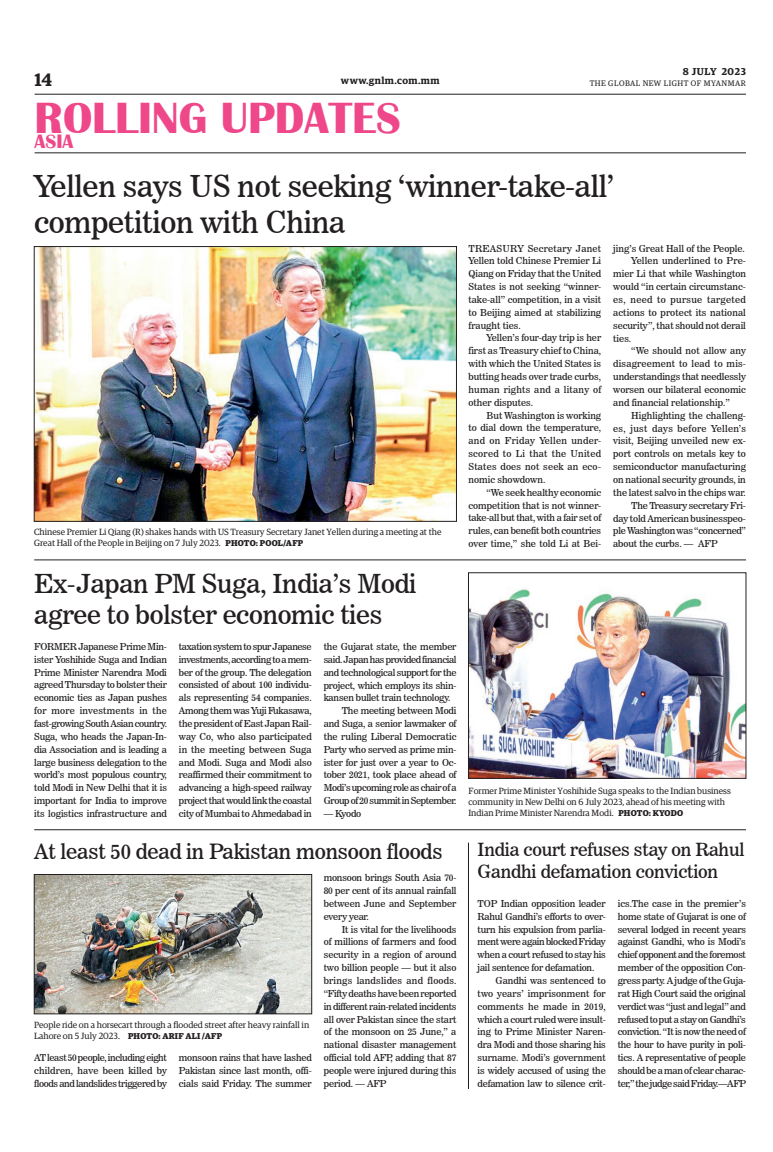
<style>
.page{position:relative;width:773px;height:1152px;background:#fff}
.page>*{position:absolute;margin:0;border:0;box-sizing:border-box;transform-origin:0 0}
.t1{font:700 45px "Britannic";color:#ef488a}
._2_Clm_Head{font:30px/36px "News 706 BT Roman C";letter-spacing:-.01em;color:#231f20}
._2_Clm_Head-2{font:26px/31.2px "News 706 BT Roman C";letter-spacing:-.01em;color:#231f20}
._2_Clm_Head-3{font:21px "News 706 BT Roman C";letter-spacing:-.01em;color:#231f20}
.t2{font:700 20px "Britannic";color:#ef488a}
._2_Clm_Head-4{font:18px/21.6px "News 706 BT Roman C";letter-spacing:-.01em;color:#231f20}
.t3{font:600 18px "Guardian Egyp";color:#231f20}
.t4{font:600 10px "Guardian Egyp";letter-spacing:.045em;color:#231f20}
._2nd_Body{font:9.5px/12.9px "News 706 BT Roman C";letter-spacing:-.01em;color:#231f20;text-align:justify}
.Normal_Para{font:9.5px/12.9px "News 706 BT Roman C";letter-spacing:-.02em;color:#231f20;text-align:justify}
.t5{font:9px/10.8px "Guardian Egyp";color:#231f20}
.t6{font:8px "Guardian Egyp";letter-spacing:.06em;color:#231f20}
.s1{font-weight:700;font-size:8.5px}
</style>
<div class="page">
<hr style="left:35px;top:94px;width:711px;height:1px;background:#231f20">
<hr style="left:35px;top:152px;width:711px;height:1px;background:#231f20">
<img style="left:36px;top:248px;width:418px;height:271px">
<div style="left:34px;top:246px;width:422px;height:275px;border:1px solid #231f20"></div>
<hr style="left:34px;top:560px;width:712px;height:1px;background:#231f20">
<img style="left:470px;top:589px;width:274px;height:187px">
<div style="left:468px;top:573px;width:278px;height:205px;border:1px solid #231f20"></div>
<hr style="left:34px;top:830px;width:712px;height:1px;background:#231f20">
<img style="left:36px;top:876px;width:274px;height:136px">
<div style="left:34px;top:874px;width:278px;height:140px;border:1px solid #231f20"></div>
<hr style="left:468px;top:843px;width:1px;height:246px;background:#231f20">
<p class="t4" style="left:683px;top:64px;width:64px">8 JULY 2023</p>
<h3 class="t3" style="left:35px;top:67px;width:19px">14</h3>
<p class="t4" style="left:341px;top:73px;width:100px">www.gnlm.com.mm</p>
<p class="t6" style="left:589px;top:78px;width:158px">THE GLOBAL NEW LIGHT OF MYANMAR</p>
<h1 class="t1" style="left:35px;top:92px;width:368px">ROLLING UPDATES</h1>
<h3 class="t2" style="left:35px;top:130px;width:40px">ASIA</h3>
<p class="_2_Clm_Head" style="left:34px;top:168px;width:581px">Yellen says US not seeking ‘winner-take-all’ competition with China</p>
<p class="Normal_Para" style="left:468px;top:242px;width:134px">TREASURY Secretary Janet Yellen told Chinese Premier Li Qiang on Friday that the United States is not seeking “winner&shy;take-all” competition, in a visit to Beijing aimed at stabilizing fraught ties.</p>
<p class="_2nd_Body" style="left:468px;top:332px;width:134px;text-indent:18px">Yellen’s four-day trip is her first as Treasury chief to China, with which the United States is butting heads over trade curbs, human rights and a litany of other disputes.</p>
<p class="_2nd_Body" style="left:468px;top:409px;width:134px;text-indent:18px">But Washington is working to dial down the temperature, and on Friday Yellen under&shy;scored to Li that the United States does not seek an eco&shy;nomic showdown.</p>
<p class="_2nd_Body" style="left:468px;top:486px;width:134px;text-indent:18px">“We seek healthy economic competition that is not winner&shy;take-all but that, with a fair set of rules, can benefit both countries over time,” she told Li at Bei-</p>
<p class="_2nd_Body" style="left:613px;top:242px;width:133px">jing’s Great Hall of the People.</p>
<p class="_2nd_Body" style="left:613px;top:255px;width:134px;text-indent:18px">Yellen underlined to Pre&shy;mier Li that while Washington would “in certain circumstanc&shy;es, need to pursue targeted actions to protect its national security”, that should not derail ties.</p>
<p class="_2nd_Body" style="left:613px;top:345px;width:134px;text-indent:18px">“We should not allow any disagreement to lead to mis&shy;understandings that needlessly worsen our bilateral economic and financial relationship.”</p>
<p class="_2nd_Body" style="left:613px;top:409px;width:134px;text-indent:18px">Highlighting the challeng&shy;es, just days before Yellen’s visit, Beijing unveiled new ex&shy;port controls on metals key to semiconductor manufacturing on national security grounds, in the latest salvo in the chips war.</p>
<p class="_2nd_Body" style="left:613px;top:499px;width:134px;text-indent:18px">The Treasury secretary Fri&shy;day told American businesspeo&shy;ple Washington was “concerned” about the curbs. — AFP</p>
<p class="t5" style="left:34px;top:526px;width:409px">Chinese Premier Li Qiang (R) shakes hands with US Treasury Secretary Janet Yellen during a meeting at the<br>Great Hall of the People in Beijing on 7 July 2023. <span class="s1">PHOTO: POOL/AFP</span></p>
<p class="_2_Clm_Head-2" style="left:34px;top:568px;width:384px">Ex-Japan PM Suga, India’s Modi agree to bolster economic ties</p>
<p class="Normal_Para" style="left:34px;top:640px;width:134px">FORMER Japanese Prime Min&shy;ister Yoshihide Suga and Indian Prime Minister Narendra Modi agreed Thursday to bolster their economic ties as Japan pushes for more investments in the fast-growing South Asian country.<br>Suga, who heads the Japan-In&shy;dia Association and is leading a large business delegation to the world’s most populous country, told Modi in New Delhi that it is important for India to improve its logistics infrastructure and</p>
<p class="Normal_Para" style="left:179px;top:640px;width:134px">taxation system to spur Japanese investments, according to a mem&shy;ber of the group. The delegation consisted of about 100 individu&shy;als representing 54 companies.<br>Among them was Yuji Fukasawa, the president of East Japan Rail&shy;way Co, who also participated in the meeting between Suga and Modi. Suga and Modi also reaffirmed their commitment to advancing a high-speed railway project that would link the coastal city of Mumbai to Ahmedabad in</p>
<p class="Normal_Para" style="left:324px;top:640px;width:134px">the Gujarat state, the member said. Japan has provided financial and technological support for the project, which employs its shin&shy;kansen bullet train technology.</p>
<p class="_2nd_Body" style="left:324px;top:704px;width:134px;text-indent:18px">The meeting between Modi and Suga, a senior lawmaker of the ruling Liberal Democratic Party who served as prime min&shy;ister for just over a year to Oc&shy;tober 2021, took place ahead of Modi’s upcoming role as chair of a Group of 20 summit in September.</p>
<p class="_2nd_Body" style="left:324px;top:807px;width:39px">— Kyodo</p>
<p class="t5" style="left:468px;top:785px;width:264px">Former Prime Minister Yoshihide Suga speaks to the Indian business community in New Delhi on 6 July 2023, ahead of his meeting with<br>Indian Prime Minister Narendra Modi. <span class="s1">PHOTO: KYODO</span></p>
<p class="_2_Clm_Head-3" style="left:34px;top:838px;width:410px">At least 50 dead in Pakistan monsoon floods</p>
<p class="t5" style="left:34px;top:1019px;width:276px">People ride on a horsecart through a flooded street after heavy rainfall in<br>Lahore on 5 July 2023. <span class="s1">PHOTO: ARIF ALI /AFP</span></p>
<p class="Normal_Para" style="left:34px;top:1051px;width:134px">AT least 50 people, including eight children, have been killed by floods and landslides triggered by</p>
<p class="Normal_Para" style="left:179px;top:1051px;width:134px">monsoon rains that have lashed Pakistan since last month, offi&shy;cials said Friday. The summer</p>
<p class="Normal_Para" style="left:324px;top:871px;width:134px">monsoon brings South Asia 70- 80 per cent of its annual rainfall between June and September every year.</p>
<p class="_2nd_Body" style="left:324px;top:923px;width:134px;text-indent:18px">It is vital for the livelihoods of millions of farmers and food security in a region of around two billion people — but it also brings landslides and floods. “Fifty deaths have been reported in different rain-related incidents all over Pakistan since the start of the monsoon on 25 June,” a national disaster management official told AFP, adding that 87 people were injured during this period. — AFP</p>
<p class="_2_Clm_Head-4" style="left:477px;top:839px;width:268px">India court refuses stay on Rahul<br>Gandhi defamation conviction</p>
<p class="Normal_Para" style="left:477px;top:897px;width:130px">TOP Indian opposition leader Rahul Gandhi’s efforts to over&shy;turn his expulsion from parlia&shy;ment were again blocked Friday when a court refused to stay his jail sentence for defamation.</p>
<p class="_2nd_Body" style="left:477px;top:974px;width:130px;text-indent:18px">Gandhi was sentenced to two years’ imprisonment for comments he made in 2019, which a court ruled were insult&shy;ing to Prime Minister Naren&shy;dra Modi and those sharing his surname. Modi’s government is widely accused of using the defamation law to silence crit-</p>
<p class="_2nd_Body" style="left:617px;top:897px;width:130px">ics.The case in the premier’s home state of Gujarat is one of several lodged in recent years against Gandhi, who is Modi’s chief opponent and the foremost member of the opposition Con&shy;gress party. A judge of the Guja&shy;rat High Court said the original verdict was “just and legal” and refused to put a stay on Gandhi’s conviction. “It is now the need of the hour to have purity in poli&shy;tics. A representative of people should be a man of clear charac&shy;ter,” the judge said Friday.—AFP</p>
</div>
